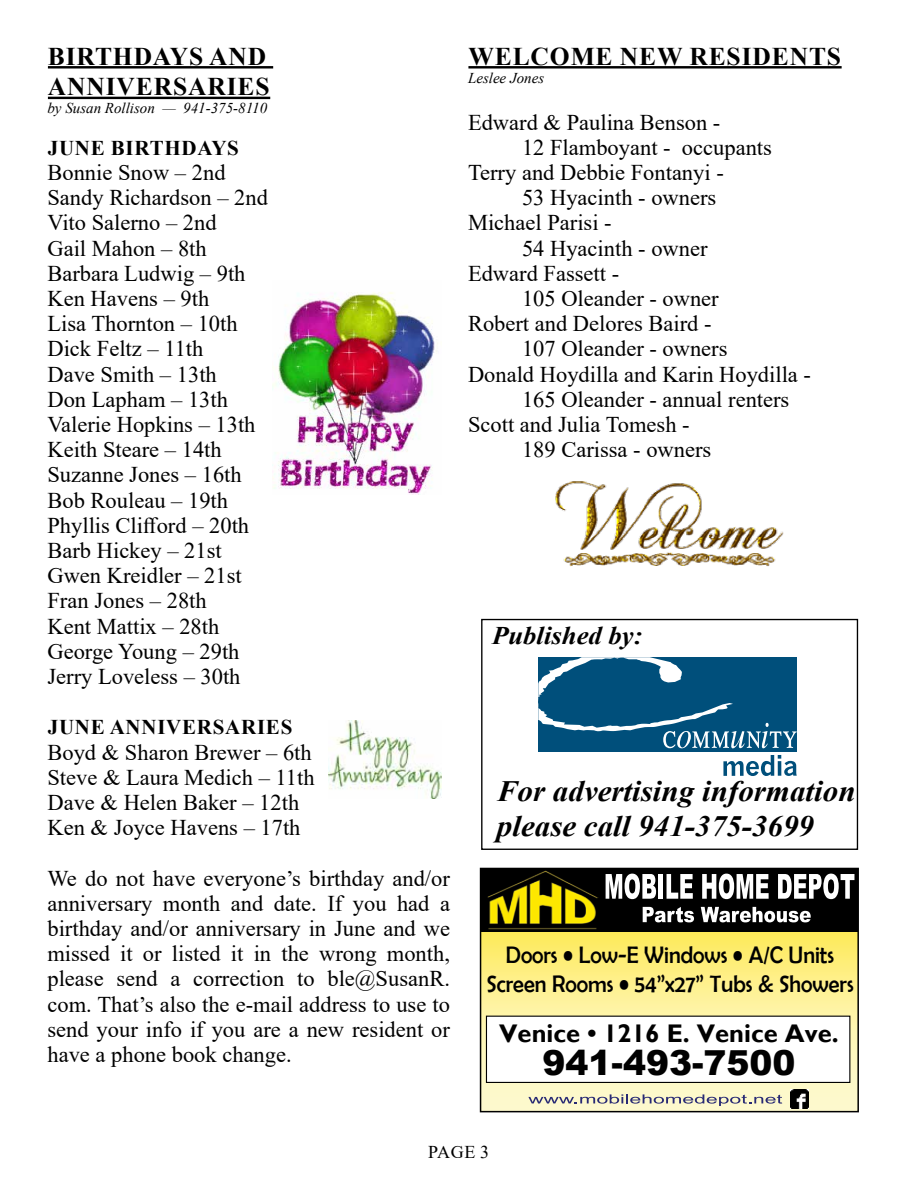
<style>
.page{position:relative;width:918px;height:1188px;background:#fff}
.page>*{position:absolute;margin:0;border:0;box-sizing:border-box;transform-origin:0 0}
.t1{font:900 34.5px "Arial";color:#010101}
.t2{font:italic 700 29.55px/35.4px "Times New Roman";color:#000;scale:1.05 1}
.t3{font:700 25.5px/30.6px "Times New Roman";letter-spacing:.035em;color:#000}
.t4{font:700 25.5px "Gill Sans";color:#010101}
.t5{font:italic 700 25.35px "Times New Roman";color:#000;scale:1.05 1}
.t6{font:24px/28.8px "Berlin Sans FB";color:#000;text-align:center;scale:.93 1}
.t7{font:22.5px/25.2px "Times New Roman";color:#000}
.t8{font:700 21px "Times New Roman";letter-spacing:.035em;color:#000}
.t9{font:18px "Times New Roman";color:#000}
.t10{font:italic 15px "Times New Roman";color:#000}
</style>
<div class="page">
<div style="left:538px;top:657px;width:259px;height:95px;background:#004f7b"></div>
<svg style="left:723px;top:755px;width:74px;height:21px"></svg>
<svg style="left:538px;top:657px;width:259px;height:91px"></svg>
<div style="left:481px;top:619px;width:377px;height:231px;border:1px solid #000"></div>
<hr style="left:468px;top:66px;width:374px;height:3px;background:#000">
<hr style="left:48px;top:66px;width:225px;height:3px;background:#000">
<hr style="left:48px;top:97px;width:222px;height:2px;background:#000">
<img style="left:273px;top:292px;width:164px;height:203px">
<img style="left:329px;top:721px;width:112px;height:78px">
<svg style="left:483px;top:932px;width:373px;height:177px;background:#fcf090"></svg>
<div style="left:486px;top:1016px;width:364px;height:66px;background:#fff"></div>
<div style="left:486px;top:1016px;width:364px;height:67px;border:1px solid #000"></div>
<svg style="left:528px;top:1094px;width:254px;height:12px;background:#cbc8b7"></svg>
<img style="left:790px;top:1090px;width:19px;height:18px">
<div style="left:481px;top:869px;width:377px;height:63px;background:#000"></div>
<svg style="left:606px;top:874px;width:50px;height:25px"></svg>
<hr style="left:659px;top:874px;width:4px;height:25px;background:#fff">
<svg style="left:667px;top:874px;width:26px;height:25px"></svg>
<svg style="left:702px;top:874px;width:67px;height:25px"></svg>
<svg style="left:643px;top:907px;width:51px;height:15px"></svg>
<svg style="left:701px;top:907px;width:110px;height:15px"></svg>
<img style="left:485px;top:871px;width:114px;height:75px">
<svg style="left:778px;top:874px;width:76px;height:25px"></svg>
<div style="left:480px;top:868px;width:379px;height:244px;border:2px solid #000"></div>
<img style="left:555px;top:481px;width:229px;height:86px">
<p class="t3" style="left:48px;top:40px;width:223px">BIRTHDAYS AND<br>ANNIVERSARIES</p>
<p class="t10" style="left:47px;top:98px;width:221px">by Susan Rollison — 941-375-8110</p>
<p class="t8" style="left:48px;top:133px;width:193px">JUNE BIRTHDAYS</p>
<p class="t7" style="left:47px;top:159px;width:222px">Bonnie Snow – 2nd<br>Sandy Richardson – 2nd<br>Vito Salerno – 2nd<br>Gail Mahon – 8th<br>Barbara Ludwig – 9th<br>Ken Havens – 9th<br>Lisa Thornton – 10th<br>Dick Feltz – 11th<br>Dave Smith – 13th<br>Don Lapham – 13th<br>Valerie Hopkins – 13th<br>Keith Steare – 14th<br>Suzanne Jones – 16th<br>Bob Rouleau – 19th<br>Phyllis Clifford – 20th<br>Barb Hickey – 21st<br>Gwen Kreidler – 21st<br>Fran Jones – 28th<br>Kent Mattix – 28th<br>George Young – 29th<br>Jerry Loveless – 30th</p>
<p class="t8" style="left:48px;top:712px;width:246px">JUNE ANNIVERSARIES</p>
<p class="t7" style="left:47px;top:739px;width:269px">Boyd &amp; Sharon Brewer – 6th<br>Steve &amp; Laura Medich – 11th<br>Dave &amp; Helen Baker – 12th<br>Ken &amp; Joyce Havens – 17th</p>
<p class="t7" style="left:47px;top:865px;width:404px;text-align:justify">We do not have everyone’s birthday and/or anniversary month and date. If you had a birthday and/or anniversary in June and we missed it or listed it in the wrong month, please send a correction to ble@SusanR. com. That’s also the e-mail address to use to send your info if you are a new resident or have a phone book change.</p>
<p class="t3" style="left:468px;top:40px;width:374px">WELCOME NEW RESIDENTS</p>
<p class="t10" style="left:468px;top:67px;width:78px">Leslee Jones</p>
<p class="t7" style="left:468px;top:109px;width:254px">Edward &amp; Paulina Benson -</p>
<p class="t7" style="left:522px;top:134px;width:251px">12 Flamboyant - occupants</p>
<p class="t7" style="left:468px;top:159px;width:257px">Terry and Debbie Fontanyi -</p>
<p class="t7" style="left:522px;top:184px;width:196px">53 Hyacinth - owners</p>
<p class="t7" style="left:468px;top:210px;width:145px">Michael Parisi -</p>
<p class="t7" style="left:522px;top:235px;width:187px">54 Hyacinth - owner</p>
<p class="t7" style="left:468px;top:260px;width:153px">Edward Fassett -</p>
<p class="t7" style="left:522px;top:285px;width:198px">105 Oleander - owner</p>
<p class="t7" style="left:468px;top:310px;width:245px">Robert and Delores Baird -</p>
<p class="t7" style="left:522px;top:336px;width:207px">107 Oleander - owners</p>
<p class="t7" style="left:468px;top:361px;width:345px">Donald Hoydilla and Karin Hoydilla -</p>
<p class="t7" style="left:522px;top:386px;width:269px">165 Oleander - annual renters</p>
<p class="t7" style="left:468px;top:411px;width:223px">Scott and Julia Tomesh -</p>
<p class="t7" style="left:522px;top:436px;width:191px">189 Carissa - owners</p>
<p class="t5" style="left:492px;top:618px;width:145px">Published by:</p>
<h2 class="t2" style="left:497px;top:772px;width:343px">For advertising information please call 941-375-3699</h2>
<p class="t6" style="left:486px;top:941px;width:396px">Doors • Low-E Windows • A/C Units<br>Screen Rooms • 54”x27” Tubs &amp; Showers</p>
<p class="t4" style="left:499px;top:1018px;width:341px">Venice • 1216 E. Venice Ave.</p>
<h1 class="t1" style="left:543px;top:1038px;width:254px">941-493-7500</h1>
<p class="t9" style="left:428px;top:1139px;width:63px">PAGE 3</p>
</div>
